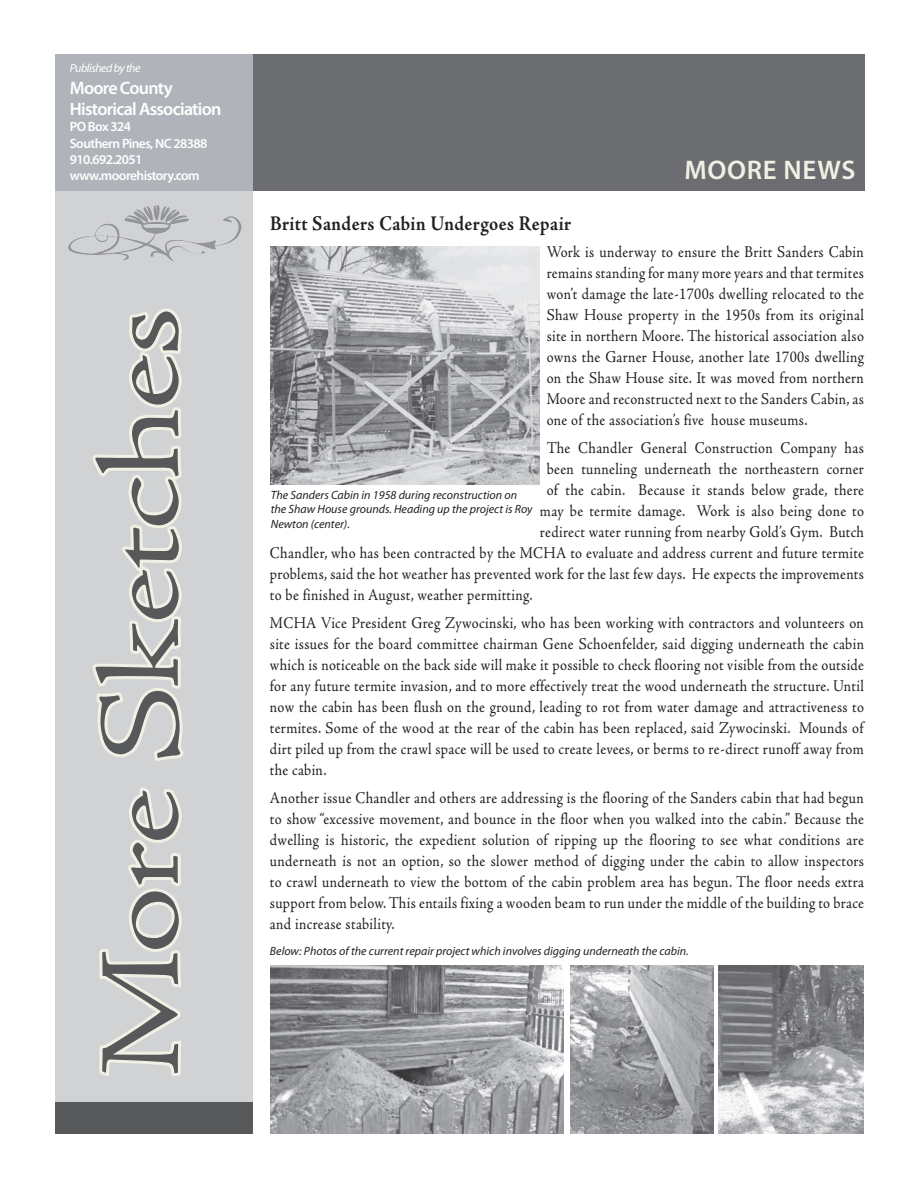
<style>
.page{position:relative;width:918px;height:1188px;background:#fff}
.page>*{position:absolute;margin:0;border:0;box-sizing:border-box;transform-origin:0 0}
.Title_Outline{font:300 115.5px "Adobe Jenson Pro";letter-spacing:-.025em;color:#57585a;scale:1.25 1}
.Head_1{font:600 27px "Myriad Pro";letter-spacing:.025em;color:#f1f0e4}
.Body{font:700 21px "Adobe Jenson Pro";letter-spacing:.02em;color:#231f20;scale:.88 1}
.Emphasis{font:600 18px/21.6px "Myriad Pro";letter-spacing:-.04em;color:#fff}
.Body-2{font:16.5px/21px "Adobe Jenson Pro";letter-spacing:.02em;color:#231f20;text-align:justify;scale:.88 1}
.Emphasis-2{font:600 13.5px "Myriad Pro";letter-spacing:-.04em;color:#fff}
.t1{font:italic 12px/14.4px "Myriad Pro";color:#231f20}
.Emphasis-3{font:italic 12px "Myriad Pro";letter-spacing:-.04em;color:#fff}
</style>
<div class="page">
<div style="left:55px;top:54px;width:810px;height:137px;background:#6c6d70"></div>
<svg style="left:55px;top:54px;width:197px;height:1048px;background:#cacbce"></svg>
<div style="left:55px;top:1102px;width:197px;height:32px;background:#57585a"></div>
<img style="left:65px;top:206px;width:177px;height:56px">
<svg style="left:93px;top:785px;width:93px;height:294px;background:#dbdbd8"></svg>
<svg style="left:87px;top:305px;width:99px;height:456px;background:#dbdbd9"></svg>
<img style="left:271px;top:966px;width:292px;height:168px">
<img style="left:570px;top:966px;width:143px;height:168px">
<img style="left:719px;top:966px;width:145px;height:168px">
<img style="left:271px;top:246px;width:269px;height:238px">
<p class="Emphasis-3" style="left:70px;top:61px;width:72px">Published by the</p>
<p class="Emphasis" style="left:70px;top:76px;width:153px">Moore County<br>Historical Association</p>
<p class="Emphasis-2" style="left:70px;top:118px;width:63px">PO Box 324</p>
<p class="Emphasis-2" style="left:70px;top:134px;width:139px">Southern Pines, NC 28388</p>
<p class="Emphasis-2" style="left:70px;top:151px;width:74px">910.692.2051</p>
<p class="Emphasis-2" style="left:70px;top:167px;width:131px">www.moorehistory.com</p>
<p class="Title_Outline" style="left:76px;top:1078px;width:619px;rotate:-90deg">More Sketches</p>
<p class="Head_1" style="left:684px;top:153px;width:173px">MOORE NEWS</p>
<p class="Body" style="left:270px;top:211px;width:344px">Britt Sanders Cabin Undergoes Repair</p>
<p class="Body-2" style="left:547px;top:242px;width:362px">Work is underway to ensure the Britt Sanders Cabin remains standing for many more years and that termites won’t damage the late-1700s dwelling relocated to the Shaw House property in the 1950s from its original site in northern Moore. The historical association also owns the Garner House, another late 1700s dwelling on the Shaw House site. It was moved from northern Moore and reconstructed next to the Sanders Cabin, as one of the association’s five house museums.</p>
<p class="Body-2" style="left:547px;top:438px;width:362px">The Chandler General Construction Company has</p>
<p class="Body-2" style="left:547px;top:459px;width:362px">been tunneling underneath the northeastern corner</p>
<p class="Body-2" style="left:547px;top:480px;width:362px">of the cabin. Because it stands below grade, there</p>
<p class="Body-2" style="left:540px;top:501px;width:370px">may be termite damage. Work is also being done to</p>
<p class="Body-2" style="left:540px;top:522px;width:370px">redirect water running from nearby Gold’s Gym. Butch</p>
<p class="Body-2" style="left:270px;top:543px;width:676px">Chandler, who has been contracted by the MCHA to evaluate and address current and future termite</p>
<p class="Body-2" style="left:270px;top:564px;width:676px">problems, said the hot weather has prevented work for the last few days. He expects the improvements</p>
<p class="Body-2" style="left:270px;top:585px;width:300px">to be finished in August, weather permitting.</p>
<p class="Body-2" style="left:270px;top:613px;width:677px">MCHA Vice President Greg Zywocinski, who has been working with contractors and volunteers on site issues for the board committee chairman Gene Schoenfelder, said digging underneath the cabin which is noticeable on the back side will make it possible to check flooring not visible from the outside for any future termite invasion, and to more effectively treat the wood underneath the structure. Until now the cabin has been flush on the ground, leading to rot from water damage and attractiveness to termites. Some of the wood at the rear of the cabin has been replaced, said Zywocinski. Mounds of dirt piled up from the crawl space will be used to create levees, or berms to re-direct runoff away from the cabin.</p>
<p class="Body-2" style="left:270px;top:787px;width:677px">Another issue Chandler and others are addressing is the flooring of the Sanders cabin that had begun to show “excessive movement, and bounce in the floor when you walked into the cabin.” Because the dwelling is historic, the expedient solution of ripping up the flooring to see what conditions are underneath is not an option, so the slower method of digging under the cabin to allow inspectors to crawl underneath to view the bottom of the cabin problem area has begun. The floor needs extra support from below. This entails fixing a wooden beam to run under the middle of the building to brace and increase stability.</p>
<p class="t1" style="left:271px;top:487px;width:263px">The Sanders Cabin in 1958 during reconstruction on the Shaw House grounds. Heading up the project is Roy<br>Newton (center).</p>
<p class="t1" style="left:270px;top:944px;width:420px">Below: Photos of the current repair project which involves digging underneath the cabin.</p>
</div>
